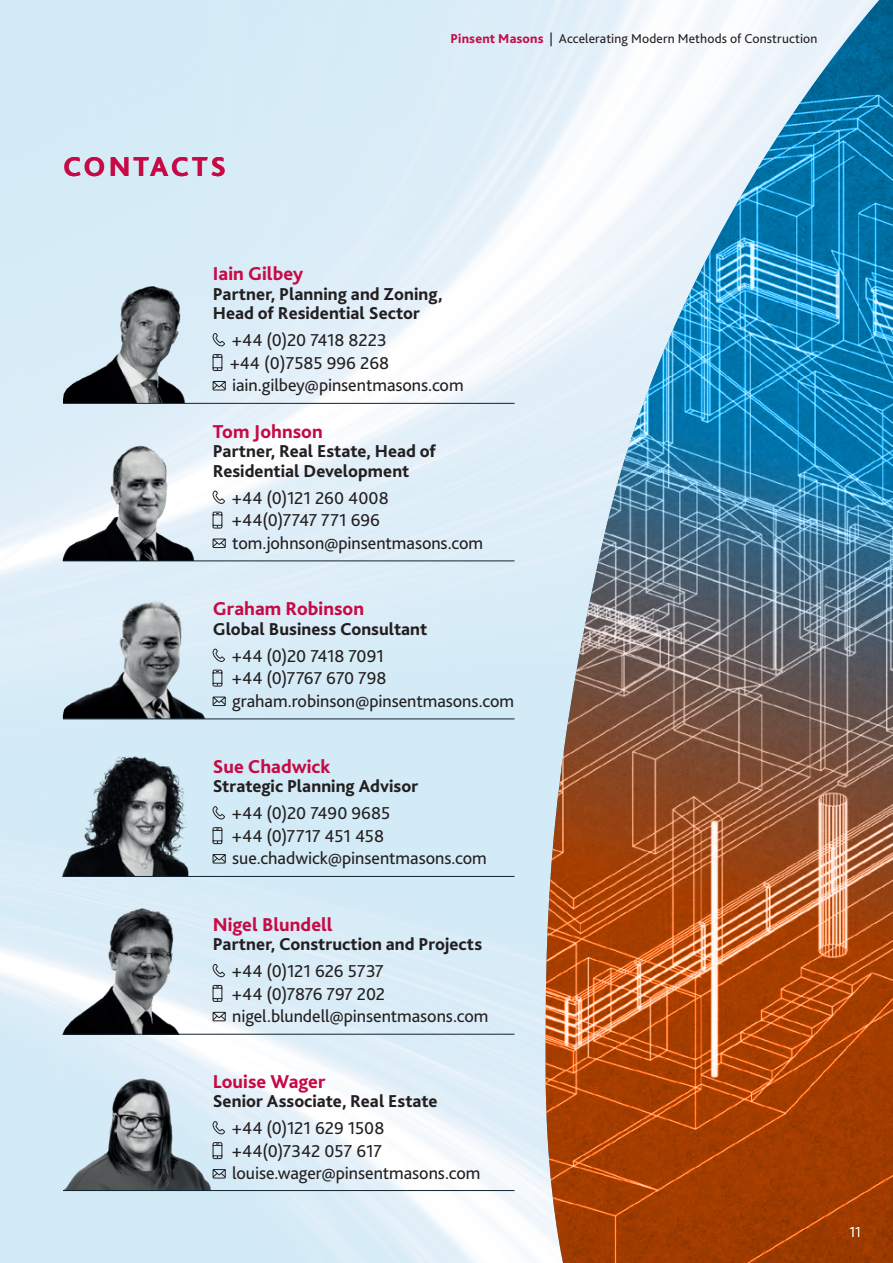
<style>
.page{position:relative;width:893px;height:1263px;background:#fff}
.page>*{position:absolute;margin:0;border:0;box-sizing:border-box;transform-origin:0 0}
.t1{font:800 28.5px "Bliss 2";letter-spacing:.09em;color:#c60a45}
.t2{font:800 19.5px "Bliss 2";color:#c60a45}
.t3{font:18px/22.5px "Bliss 2";letter-spacing:-.005em;color:#231f20}
.t4{font:800 18px/19.5px "Bliss 2";color:#231f20}
.t5{font:200 15px "Bliss 2";color:#fff}
.t6{font:13.5px "Bliss 2";letter-spacing:.01em;color:#231f20}
.s1{font-weight:800;color:#c60a45}
</style>
<div class="page">
<img style="left:0;top:0;width:544px;height:1263px">
<img style="left:544px;top:0;width:349px;height:1263px">
<img style="left:63px;top:593px;width:176px;height:125px">
<svg style="left:212px;top:332px;width:14px;height:15px"></svg>
<svg style="left:212px;top:354px;width:11px;height:17px"></svg>
<svg style="left:212px;top:381px;width:14px;height:10px"></svg>
<img style="left:63px;top:278px;width:135px;height:125px">
<hr style="left:63px;top:403px;width:451px;height:1px;background:#112530">
<svg style="left:212px;top:648px;width:14px;height:15px"></svg>
<svg style="left:212px;top:669px;width:11px;height:18px"></svg>
<svg style="left:212px;top:696px;width:14px;height:10px"></svg>
<img style="left:49px;top:748px;width:199px;height:128px">
<hr style="left:63px;top:876px;width:451px;height:1px;background:#112530">
<svg style="left:224px;top:1120px;width:2px;height:15px"></svg>
<svg style="left:224px;top:1169px;width:2px;height:10px"></svg>
<img style="left:59px;top:1069px;width:165px;height:121px">
<hr style="left:63px;top:1190px;width:451px;height:1px;background:#112530">
<svg style="left:212px;top:490px;width:14px;height:15px"></svg>
<svg style="left:212px;top:511px;width:11px;height:18px"></svg>
<svg style="left:212px;top:538px;width:14px;height:10px"></svg>
<img style="left:54px;top:436px;width:144px;height:125px">
<hr style="left:63px;top:560px;width:451px;height:1px;background:#112530">
<img style="left:47px;top:901px;width:189px;height:133px">
<hr style="left:63px;top:1034px;width:451px;height:1px;background:#112530">
<hr style="left:63px;top:718px;width:451px;height:1px;background:#112530">
<p class="t6" style="left:451px;top:30px;width:368px"><span class="s1">Pinsent Masons</span> | Accelerating Modern Methods of Construction</p>
<h1 class="t1" style="left:63px;top:149px;width:165px">CONTACTS</h1>
<p class="t2" style="left:213px;top:262px;width:92px">Iain Gilbey</p>
<p class="t4" style="left:213px;top:284px;width:231px">Partner, Planning and Zoning,<br>Head of Residential Sector</p>
<p class="t3" style="left:230px;top:329px;width:235px">+44 (0)20 7418 8223<br>+44 (0)7585 996 268 iain.gilbey@pinsentmasons.com</p>
<p class="t2" style="left:213px;top:419px;width:112px">Tom Johnson</p>
<p class="t4" style="left:213px;top:441px;width:225px">Partner, Real Estate, Head of<br>Residential Development</p>
<p class="t3" style="left:232px;top:486px;width:252px">+44 (0)121 260 4008<br>+44(0)7747 771 696 tom.johnson@pinsentmasons.com</p>
<p class="t2" style="left:213px;top:597px;width:153px">Graham Robinson</p>
<p class="t4" style="left:213px;top:619px;width:216px">Global Business Consultant</p>
<p class="t3" style="left:232px;top:644px;width:283px">+44 (0)20 7418 7091<br>+44 (0)7767 670 798 graham.robinson@pinsentmasons.com</p>
<p class="t2" style="left:213px;top:754px;width:119px">Sue Chadwick</p>
<p class="t4" style="left:213px;top:776px;width:207px">Strategic Planning Advisor</p>
<p class="t3" style="left:232px;top:802px;width:256px">+44 (0)20 7490 9685<br>+44 (0)7717 451 458 sue.chadwick@pinsentmasons.com</p>
<p class="t2" style="left:213px;top:912px;width:121px">Nigel Blundell</p>
<p class="t4" style="left:213px;top:934px;width:271px">Partner, Construction and Projects</p>
<p class="t3" style="left:232px;top:959px;width:258px">+44 (0)121 626 5737<br>+44 (0)7876 797 202 nigel.blundell@pinsentmasons.com</p>
<p class="t2" style="left:213px;top:1069px;width:114px">Louise Wager</p>
<p class="t4" style="left:213px;top:1091px;width:226px">Senior Associate, Real Estate</p>
<p class="t3" style="left:232px;top:1117px;width:250px">+44 (0)121 629 1508<br>+44(0)7342 057 617 louise.wager@pinsentmasons.com</p>
<p class="t5" style="left:849px;top:1223px;width:13px">11</p>
</div>
